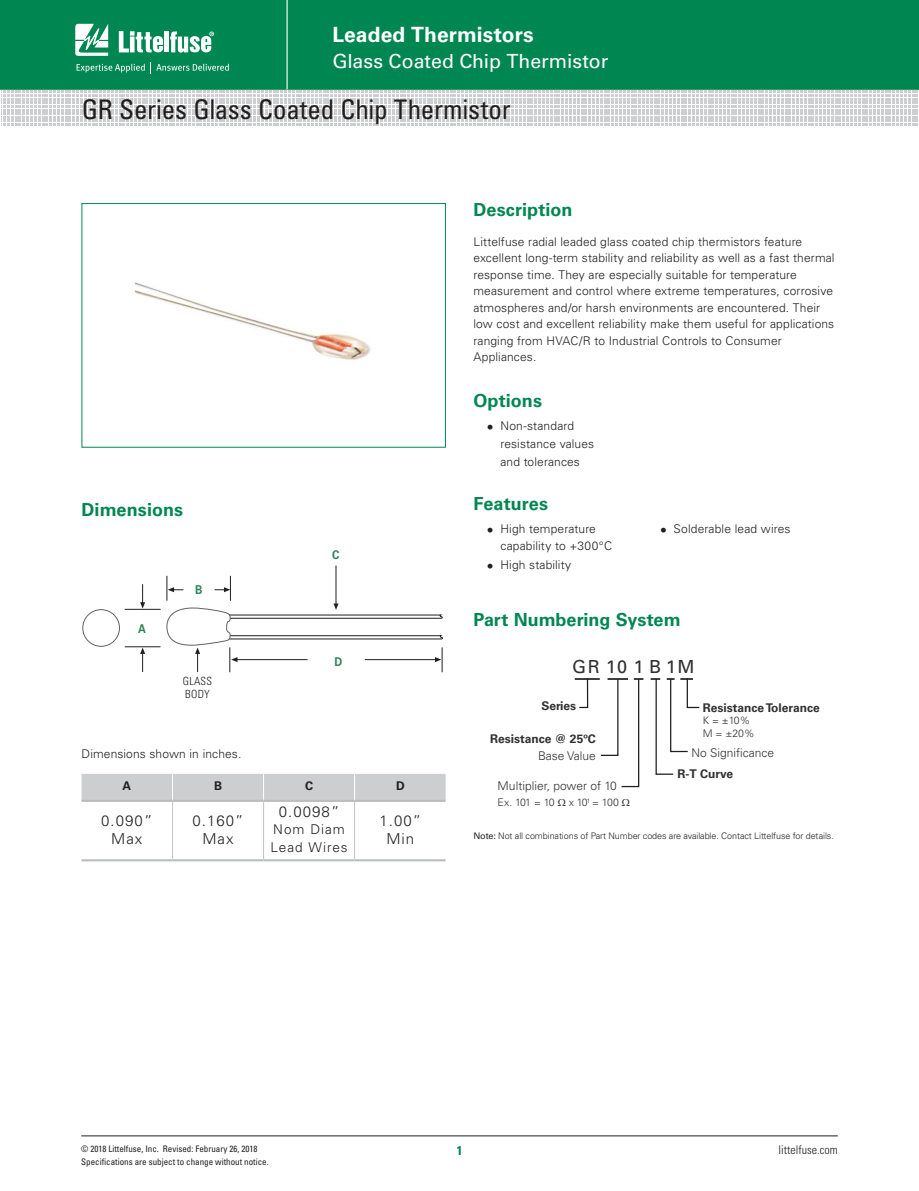
<style>
.page{position:relative;width:919px;height:1191px;background:#fff}
.page>*{position:absolute;margin:0;border:0;box-sizing:border-box;transform-origin:0 0}
.t1{font:condensed 27px "Univers LT Std";letter-spacing:-.01em;color:#221f1f}
.t2{font:700 21px "Univers LT Std";letter-spacing:.005em;color:#fff}
.t3{font:19.5px "Univers LT Std";letter-spacing:-.005em;color:#fff}
.t4{font:700 18px "Univers LT Std";color:#008751}
.t5{font:18px "Univers";color:#323032}
.t6{font:300 15px/18px "Univers LT Std";letter-spacing:.07em;color:#221f1f;text-align:center}
.t7{font:300 13.5px/18px "Univers LT Std";letter-spacing:.07em;color:#221f1f}
.t8{font:700 condensed 12.75px "Univers LT Std";color:#008751}
.t9{font:700 12.15px "Univers";color:#33835b;scale:.9 1}
.t10{font:300 12px/16.5px "Univers LT Std";letter-spacing:.01em;color:#221f1f}
.t11{font:700 12px "Univers";color:#323032}
.t12{font:300 12px "Univers";color:#323032}
.t13{font:300 condensed 12px "Univers LT Std";color:#221f1f}
.t14{font:700 12px "Univers LT Std";color:#221f1f}
.t15{font:300 condensed 11.25px/13px "Univers";letter-spacing:.025em;color:#221f1f}
.t16{font:300 10.5px/13.5px "Univers";letter-spacing:-.075em;color:#323032}
.t17{font:condensed 9px "Univers LT Std";color:#221f1f}
.t18{font:300 9px "Univers";letter-spacing:-.01em;color:#221f1f}
.s1{font-family:"Univers";font-size:13.5px}
.s2{font-weight:400}
</style>
<div class="page">
<hr style="left:81px;top:1135px;width:756px;height:1px;background:#221f1f">
<svg style="left:1px;top:0;width:917px;height:126px;background:#44a27d"></svg>
<img style="left:133px;top:282px;width:238px;height:78px">
<div style="left:81px;top:203px;width:365px;height:244px;border:1px solid #008751"></div>
<hr style="left:81px;top:859px;width:91px;height:2px;background:#bbbdbf">
<hr style="left:172px;top:859px;width:91px;height:2px;background:#bbbdbf">
<hr style="left:263px;top:859px;width:91px;height:2px;background:#bbbdbf">
<hr style="left:354px;top:859px;width:91px;height:2px;background:#bbbdbf">
<hr style="left:81px;top:800px;width:91px;height:2px;background:#bbbdbf">
<hr style="left:172px;top:800px;width:91px;height:2px;background:#bbbdbf">
<hr style="left:263px;top:800px;width:91px;height:2px;background:#bbbdbf">
<hr style="left:354px;top:800px;width:91px;height:2px;background:#bbbdbf">
<div style="left:81px;top:774px;width:364px;height:27px;background:#ccced0"></div>
<hr style="left:172px;top:802px;width:1px;height:57px;background:#c6c8ca">
<hr style="left:263px;top:802px;width:1px;height:57px;background:#c6c8ca">
<hr style="left:354px;top:802px;width:1px;height:57px;background:#c6c8ca">
<div style="left:82px;top:609px;width:38px;height:37px;border:1px solid #626366;border-radius:50%"></div>
<hr style="left:125px;top:609px;width:36px;height:1px;background:#221f1f">
<hr style="left:125px;top:646px;width:35px;height:1px;background:#221f1f">
<svg style="left:140px;top:647px;width:5px;height:25px"></svg>
<svg style="left:140px;top:584px;width:5px;height:24px"></svg>
<hr style="left:335px;top:565px;width:1px;height:39px;background:#221f1f">
<svg style="left:166px;top:576px;width:277px;height:96px"></svg>
<svg style="left:599px;top:678px;width:44px;height:110px"></svg>
<hr style="left:607px;top:678px;width:21px;height:2px;background:#221f1f">
<svg style="left:650px;top:678px;width:50px;height:97px"></svg>
<svg style="left:579px;top:680px;width:10px;height:29px"></svg>
<hr style="left:574px;top:678px;width:25px;height:2px;background:#221f1f">
<h2 class="t2" style="left:332px;top:27px;width:203px">Leaded Thermistors</h2>
<h3 class="t3" style="left:332px;top:53px;width:277px">Glass Coated Chip Thermistor</h3>
<h1 class="t1" style="left:82px;top:99px;width:430px">GR Series Glass Coated Chip Thermistor</h1>
<h3 class="t4" style="left:473px;top:203px;width:101px">Description</h3>
<p class="t10" style="left:473px;top:234px;width:362px">Littelfuse radial leaded glass coated chip thermistors feature excellent long-term stability and reliability as well as a fast thermal response time. They are especially suitable for temperature measurement and control where extreme temperatures, corrosive atmospheres and/or harsh environments are encountered. Their low cost and excellent reliability make them useful for applications ranging from HVAC/R to Industrial Controls to Consumer Appliances.</p>
<h3 class="t4" style="left:81px;top:502px;width:103px">Dimensions</h3>
<p class="t9" style="left:138px;top:622px;width:10px">A</p>
<p class="t9" style="left:195px;top:582px;width:10px">B</p>
<p class="t15" style="left:183px;top:674px;width:31px">GLASS<br>BODY</p>
<p class="t10" style="left:81px;top:746px;width:161px">Dimensions shown in inches.</p>
<p class="t9" style="left:332px;top:548px;width:10px">C</p>
<p class="t9" style="left:334px;top:655px;width:10px">D</p>
<p class="t14" style="left:122px;top:781px;width:10px">A</p>
<p class="t14" style="left:214px;top:781px;width:10px">B</p>
<p class="t14" style="left:305px;top:781px;width:10px">C</p>
<p class="t14" style="left:396px;top:781px;width:10px">D</p>
<p class="t6" style="left:101px;top:812px;width:53px">0.090”<br>Max</p>
<p class="t6" style="left:192px;top:812px;width:53px">0.160”<br>Max</p>
<p class="t6" style="left:279px;top:804px;width:62px">0.0098”</p>
<p class="t7" style="left:270px;top:821px;width:79px">Nom Diam<br>Lead Wires</p>
<p class="t6" style="left:379px;top:812px;width:43px">1.00”<br>Min</p>
<h3 class="t4" style="left:473px;top:393px;width:70px">Options</h3>
<p class="t10" style="left:500px;top:418px;width:95px;line-height:18px;text-indent:-14px"><span class="s1">•</span> Non-standard resistance values and tolerances</p>
<h3 class="t4" style="left:473px;top:496px;width:76px">Features</h3>
<p class="t10" style="left:500px;top:521px;width:113px;text-indent:-14px"><span class="s1">•</span> High temperature capability to +300°C</p>
<p class="t10" style="left:487px;top:557px;width:86px"><span class="s1">•</span> High stability</p>
<p class="t10" style="left:660px;top:521px;width:132px"><span class="s1">•</span> Solderable lead wires</p>
<h3 class="t4" style="left:473px;top:612px;width:209px">Part Numbering System</h3>
<h3 class="t5" style="left:572px;top:656px;width:124px">GR 10 1 B 1M</h3>
<p class="t11" style="left:541px;top:698px;width:36px">Series</p>
<p class="t11" style="left:702px;top:700px;width:118px">Resistance Tolerance</p>
<p class="t11" style="left:490px;top:732px;width:107px">Resistance @ 25ºC</p>
<p class="t12" style="left:538px;top:751px;width:59px">Base Value</p>
<p class="t12" style="left:497px;top:781px;width:121px">Multiplier, power of 10</p>
<p class="t16" style="left:497px;top:796px;width:59px">Ex. 101 = 10</p>
<p class="t16" style="left:568px;top:796px;width:52px">x 10<sup>1</sup> = 100</p>
<p class="t16" style="left:702px;top:714px;width:53px">K = ±10%<br>M = ±20%</p>
<p class="t12" style="left:691px;top:748px;width:84px">No Significance</p>
<p class="t11" style="left:677px;top:766px;width:57px">R-T Curve</p>
<p class="t18" style="left:473px;top:832px;width:362px"><span class="s2">Note:</span> Not all combinations of Part Number codes are available. Contact Littelfuse for details.</p>
<p class="t17" style="left:81px;top:1145px;width:178px">© 2018 Littelfuse, Inc. Revised: February 26, 2018</p>
<p class="t8" style="left:456px;top:1142px;width:7px">1</p>
<p class="t13" style="left:778px;top:1142px;width:61px">littelfuse.com</p>
<p class="t17" style="left:81px;top:1158px;width:189px">Specifications are subject to change without notice.</p>
</div>
